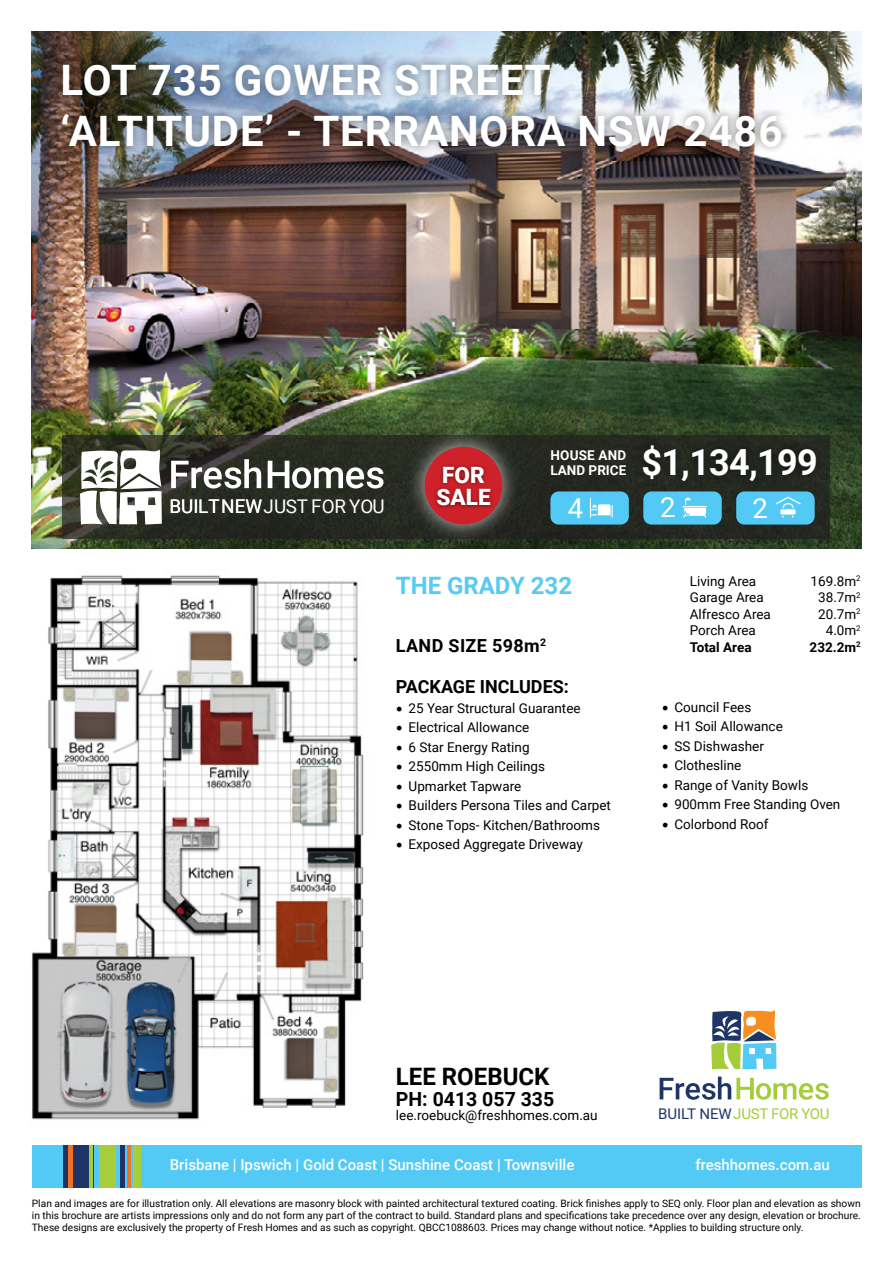
<style>
.page{position:relative;width:893px;height:1263px;background:#fff}
.page>*{position:absolute;margin:0;border:0;box-sizing:border-box;transform-origin:0 0}
.t1{font:700 42px/50.4px "Roboto";letter-spacing:.02em;color:#fff}
.t2{font:700 36px "Roboto";letter-spacing:-.02em;color:#fff}
.t3{font:27.6px "Roboto";color:#fff}
.t4{font:700 24px "Roboto";color:#57caf5}
.t5{font:700 24px "Roboto";color:#000}
.t6{font:900 22.5px/22.5px "Roboto";color:#fff}
.t7{font:700 19.5px "Roboto";color:#000}
.t8{font:18.9px "Roboto";color:#fff}
.t9{font:700 18px "Roboto";color:#000}
.t10{font:700 18px "Roboto";letter-spacing:.02em;color:#000}
.t11{font:500 15px "Roboto";color:#fff}
.t12{font:14.85px "Roboto";letter-spacing:-.015em;color:#a5cd39}
.t13{font:13.5px/16.5px "Roboto";color:#000}
.t14{font:700 13.5px/15px "Roboto";letter-spacing:.01em;color:#fff}
.t15{font:700 13.5px "Roboto";color:#000}
.t16{font:10.2px/12px "Roboto";color:#000;text-align:justify}
.s1{font-family:"Minion Pro";font-size:18px}
.s2{color:#1e3567}
</style>
<div class="page">
<img style="left:32px;top:575px;width:628px;height:545px">
<img style="left:32px;top:32px;width:829px;height:517px">
<div style="left:54px;top:56px;width:736px;height:99px;background:#000;opacity:.5"></div>
<svg style="left:62px;top:435px;width:767px;height:104px;fill:#262920"></svg>
<svg style="left:171px;top:459px;width:90px;height:29px"></svg>
<svg style="left:268px;top:461px;width:115px;height:27px"></svg>
<svg style="left:80px;top:449px;width:82px;height:75px"></svg>
<div style="left:550px;top:491px;width:79px;height:33px;background:#52caf5;border-radius:8px"></div>
<svg style="left:590px;top:498px;width:23px;height:19px"></svg>
<div style="left:643px;top:491px;width:79px;height:33px;background:#52caf5;border-radius:8px"></div>
<svg style="left:682px;top:498px;width:25px;height:20px"></svg>
<div style="left:736px;top:491px;width:79px;height:33px;background:#52caf5;border-radius:8px"></div>
<svg style="left:775px;top:496px;width:26px;height:21px"></svg>
<div style="left:780px;top:509px;width:16px;height:6px;background:#fff;border-radius:2px"></div>
<div style="left:779px;top:508px;width:18px;height:8px;border:1px solid #57caf5;border-radius:2px"></div>
<div style="left:633px;top:437px;width:192px;height:54px;background:#22261e"></div>
<div style="left:406px;top:428px;width:115px;height:115px;background:#fff;opacity:.75"></div>
<div style="left:425px;top:447px;width:77px;height:77px;background:#ce2129;border-radius:50%"></div>
<div style="left:433px;top:463px;width:61px;height:45px;background:#000;opacity:.5"></div>
<svg style="left:660px;top:1076px;width:169px;height:24px"></svg>
<svg style="left:711px;top:1010px;width:65px;height:59px"></svg>
<div style="left:32px;top:1145px;width:829px;height:42px;background:#52caf5"></div>
<div style="left:134px;top:1145px;width:7px;height:42px;background:#a6ce3a"></div>
<div style="left:99px;top:1145px;width:17px;height:42px;background:#a6ce3a"></div>
<hr style="left:127px;top:1145px;width:3px;height:42px;background:#f36f21">
<div style="left:64px;top:1145px;width:30px;height:42px;background:#1f3466"></div>
<hr style="left:121px;top:1145px;width:4px;height:42px;background:#1f3466">
<hr style="left:89px;top:1145px;width:3px;height:42px;background:#a6ce3a">
<div style="left:68px;top:1145px;width:5px;height:42px;background:#f36f21"></div>
<h1 class="t1" style="left:61px;top:54px;width:723px">LOT 735 GOWER STREET<br>‘ALTITUDE’ - TERRANORA NSW 2486</h1>
<h2 class="t2" style="left:641px;top:437px;width:178px">$1,134,199</h2>
<h3 class="t14" style="left:550px;top:447px;width:77px">HOUSE AND<br>LAND PRICE</h3>
<h3 class="t6" style="left:436px;top:463px;width:56px">FOR<br>SALE</h3>
<h3 class="t8" style="left:169px;top:493px;width:217px">BUILT NEWJUST FOR YOU</h3>
<h3 class="t3" style="left:568px;top:488px;width:17px">4</h3>
<h3 class="t3" style="left:660px;top:488px;width:17px">2</h3>
<h3 class="t3" style="left:752px;top:489px;width:17px">2</h3>
<h3 class="t13" style="left:811px;top:572px;width:52px;text-align:right">169.8m<sup>2<br></sup>38.7m<sup>2<br></sup>20.7m<sup>2<br></sup>4.0m<sup>2</sup></h3>
<h3 class="t4" style="left:396px;top:569px;width:178px">THE GRADY 232</h3>
<h3 class="t13" style="left:690px;top:572px;width:83px">Living Area<br>Garage Area<br>Alfresco Area<br>Porch Area</h3>
<h3 class="t15" style="left:690px;top:638px;width:63px">Total Area</h3>
<h3 class="t10" style="left:396px;top:633px;width:152px">LAND SIZE 598m<sup>2</sup></h3>
<h3 class="t15" style="left:810px;top:638px;width:53px">232.2m<sup>2</sup></h3>
<h3 class="t9" style="left:396px;top:674px;width:175px">PACKAGE INCLUDES:</h3>
<h3 class="t13" style="left:396px;top:699px;width:186px"><span class="s1">•</span> 25 Year Structural Guarantee</h3>
<h3 class="t13" style="left:396px;top:719px;width:135px"><span class="s1">•</span> Electrical Allowance</h3>
<h3 class="t13" style="left:396px;top:738px;width:135px"><span class="s1">•</span> 6 Star Energy Rating</h3>
<h3 class="t13" style="left:396px;top:758px;width:151px"><span class="s1">•</span> 2550mm High Ceilings</h3>
<h3 class="t13" style="left:396px;top:777px;width:127px"><span class="s1">•</span> Upmarket Tapware</h3>
<h3 class="t13" style="left:396px;top:797px;width:217px"><span class="s1">•</span> Builders Persona Tiles and Carpet</h3>
<h3 class="t13" style="left:396px;top:816px;width:206px"><span class="s1">•</span> Stone Tops- Kitchen/Bathrooms</h3>
<h3 class="t13" style="left:396px;top:836px;width:188px"><span class="s1">•</span> Exposed Aggregate Driveway</h3>
<h3 class="t13" style="left:662px;top:698px;width:91px"><span class="s1">•</span> Council Fees</h3>
<h3 class="t13" style="left:662px;top:718px;width:123px"><span class="s1">•</span> H1 Soil Allowance</h3>
<h3 class="t13" style="left:662px;top:737px;width:104px"><span class="s1">•</span> SS Dishwasher</h3>
<h3 class="t13" style="left:662px;top:757px;width:81px"><span class="s1">•</span> Clothesline</h3>
<h3 class="t13" style="left:662px;top:776px;width:148px"><span class="s1">•</span> Range of Vanity Bowls</h3>
<h3 class="t13" style="left:662px;top:796px;width:180px"><span class="s1">•</span> 900mm Free Standing Oven</h3>
<h3 class="t13" style="left:662px;top:815px;width:108px"><span class="s1">•</span> Colorbond Roof</h3>
<h3 class="t5" style="left:396px;top:1060px;width:155px">LEE ROEBUCK</h3>
<h3 class="t7" style="left:396px;top:1085px;width:160px">PH: 0413 057 335</h3>
<h3 class="t13" style="left:396px;top:1106px;width:203px">lee.roebuck@freshhomes.com.au</h3>
<h3 class="t12" style="left:658px;top:1103px;width:173px"><span class="s2">BUILT NEW</span>JUST FOR YOU</h3>
<h3 class="t11" style="left:170px;top:1154px;width:406px">Brisbane | Ipswich | Gold Coast | Sunshine Coast | Townsville</h3>
<h3 class="t11" style="left:695px;top:1154px;width:136px">freshhomes.com.au</h3>
<p class="t16" style="left:32px;top:1197px;width:830px">Plan and images are for illustration only. All elevations are masonry block with painted architectural textured coating. Brick finishes apply to SEQ only. Floor plan and elevation as shown in this brochure are artists impressions only and do not form any part of the contract to build. Standard plans and specifications take precedence over any design, elevation or brochure.<br>These designs are exclusively the property of Fresh Homes and as such as copyright. QBCC1088603. Prices may change without notice. *Applies to building structure only.</p>
</div>
